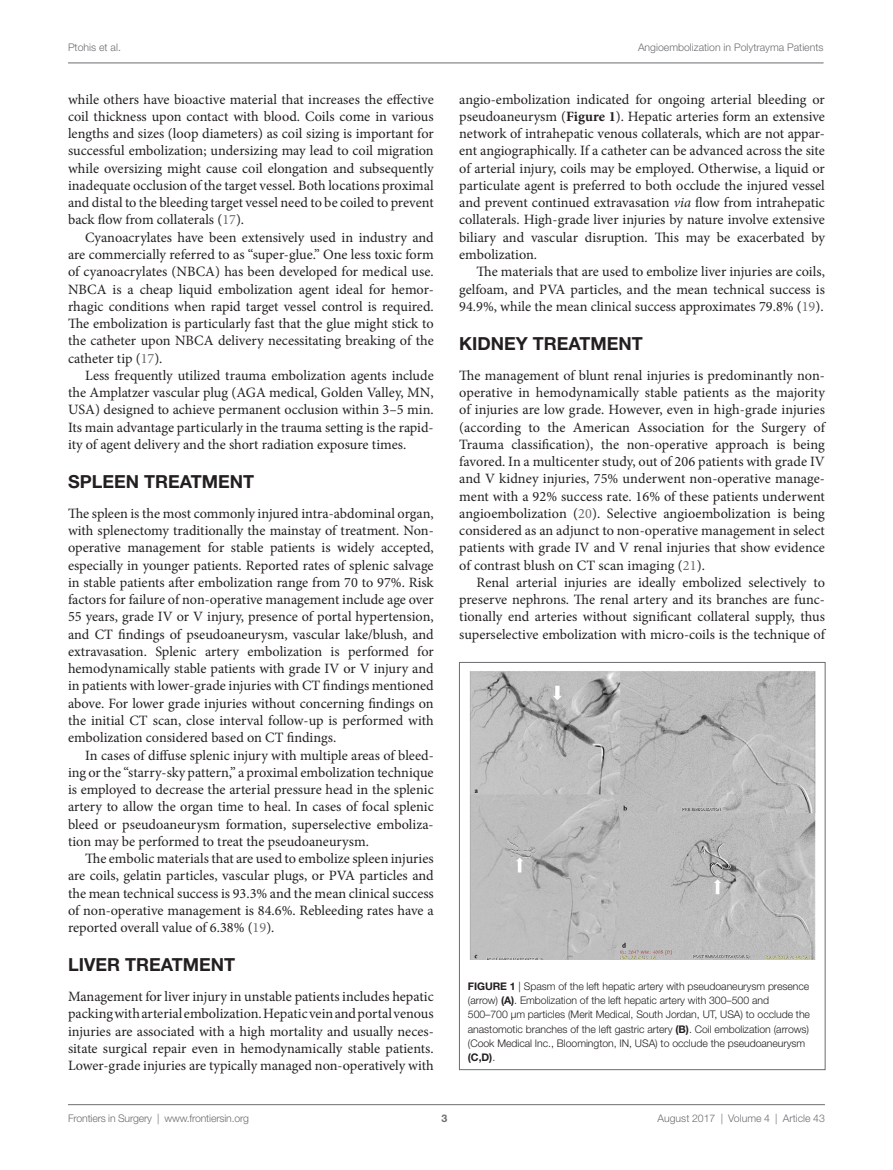
<style>
.page{position:relative;width:893px;height:1170px;background:#fff}
.page>*{position:absolute;margin:0;border:0;box-sizing:border-box;transform-origin:0 0}
.t1{font:700 18px "Helvetica Neue LT Std";color:#231f20}
.t2{font:14.25px/17.2px "Minion Pro";color:#231f20;text-align:justify}
.t3{font:300 10.5px/14.2px "Helvetica Neue LT Std";letter-spacing:-.005em;color:#231f20}
.t4{font:300 10.5px "Helvetica Neue LT Std";color:#6c6d70}
.t5{font:700 10.5px "Helvetica Neue LT Std";color:#231f20}
.t6{font:700 10.5px "Helvetica Neue LT Std";color:#6c6d70}
.s1{color:#6c6d70}
.s2{font-weight:700}
.s3{font-style:italic}
</style>
<div class="page">
<img style="left:469px;top:671px;width:346px;height:288px">
<div style="left:459px;top:662px;width:366px;height:407px;border:1px solid #6c6d70"></div>
<hr style="left:68px;top:1104px;width:757px;height:1px;background:#6c6d70">
<hr style="left:68px;top:63px;width:755px;height:1px;background:#6c6d70">
<p class="t4" style="left:68px;top:41px;width:54px">Ptohis et al.</p>
<p class="t4" style="left:638px;top:41px;width:187px">Angioembolization in Polytrayma Patients</p>
<p class="t2" style="left:68px;top:90px;width:367px">while others have bioactive material that increases the effective coil thickness upon contact with blood. Coils come in various lengths and sizes (loop diameters) as coil sizing is important for successful embolization; undersizing may lead to coil migration while oversizing might cause coil elongation and subsequently inadequate occlusion of the target vessel. Both locations proximal and distal to the bleeding target vessel need to be coiled to prevent back flow from collaterals (<span class="s1">17</span>).</p>
<p class="t2" style="left:68px;top:228px;width:367px;text-indent:17px">Cyanoacrylates have been extensively used in industry and are commercially referred to as “super-glue.” One less toxic form of cyanoacrylates (NBCA) has been developed for medical use.<br>NBCA is a cheap liquid embolization agent ideal for hemor&shy;rhagic conditions when rapid target vessel control is required.<br>The embolization is particularly fast that the glue might stick to the catheter upon NBCA delivery necessitating breaking of the catheter tip (<span class="s1">17</span>).</p>
<p class="t2" style="left:68px;top:367px;width:367px;text-indent:17px">Less frequently utilized trauma embolization agents include the Amplatzer vascular plug (AGA medical, Golden Valley, MN, USA) designed to achieve permanent occlusion within 3–5 min.<br>Its main advantage particularly in the trauma setting is the rapid&shy;ity of agent delivery and the short radiation exposure times.</p>
<p class="t1" style="left:68px;top:470px;width:47px">SPLEEN</p>
<p class="t1" style="left:144px;top:470px;width:111px">TREATMENT</p>
<p class="t2" style="left:68px;top:504px;width:367px">The spleen is the most commonly injured intra-abdominal organ, with splenectomy traditionally the mainstay of treatment. Non&shy;operative management for stable patients is widely accepted, especially in younger patients. Reported rates of splenic salvage in stable patients after embolization range from 70 to 97%. Risk factors for failure of non-operative management include age over 55 years, grade IV or V injury, presence of portal hypertension, and CT findings of pseudoaneurysm, vascular lake/blush, and extravasation. Splenic artery embolization is performed for hemodynamically stable patients with grade IV or V injury and in patients with lower-grade injuries with CT findings mentioned above. For lower grade injuries without concerning findings on the initial CT scan, close interval follow-up is performed with embolization considered based on CT findings.</p>
<p class="t2" style="left:68px;top:746px;width:367px;text-indent:17px">In cases of diffuse splenic injury with multiple areas of bleed&shy;ing or the “starry-sky pattern,” a proximal embolization technique is employed to decrease the arterial pressure head in the splenic artery to allow the organ time to heal. In cases of focal splenic bleed or pseudoaneurysm formation, superselective emboliza&shy;tion may be performed to treat the pseudoaneurysm.</p>
<p class="t2" style="left:68px;top:850px;width:367px;text-indent:17px">The embolic materials that are used to embolize spleen injuries are coils, gelatin particles, vascular plugs, or PVA particles and the mean technical success is 93.3% and the mean clinical success of non-operative management is 84.6%. Rebleeding rates have a reported overall value of 6.38% (<span class="s1">19</span>).</p>
<p class="t1" style="left:68px;top:953px;width:168px">LIVER TREATMENT</p>
<p class="t2" style="left:68px;top:987px;width:367px">Management for liver injury in unstable patients includes hepatic packing with arterial embolization. Hepatic vein and portal venous injuries are associated with a high mortality and usually neces&shy;sitate surgical repair even in hemodynamically stable patients.<br>Lower-grade injuries are typically managed non-operatively with</p>
<p class="t2" style="left:459px;top:90px;width:367px">angio-embolization indicated for ongoing arterial bleeding or pseudoaneurysm (<span class="s2">Figure 1</span>). Hepatic arteries form an extensive network of intrahepatic venous collaterals, which are not appar&shy;ent angiographically. If a catheter can be advanced across the site of arterial injury, coils may be employed. Otherwise, a liquid or particulate agent is preferred to both occlude the injured vessel and prevent continued extravasation <span class="s3">via</span> flow from intrahepatic collaterals. High-grade liver injuries by nature involve extensive biliary and vascular disruption. This may be exacerbated by embolization.</p>
<p class="t2" style="left:459px;top:263px;width:367px;text-indent:17px">The materials that are used to embolize liver injuries are coils, gelfoam, and PVA particles, and the mean technical success is 94.9%, while the mean clinical success approximates 79.8% (<span class="s1">19</span>).</p>
<p class="t1" style="left:459px;top:332px;width:185px">KIDNEY TREATMENT</p>
<p class="t2" style="left:459px;top:366px;width:367px">The management of blunt renal injuries is predominantly non&shy;operative in hemodynamically stable patients as the majority of injuries are low grade. However, even in high-grade injuries (according to the American Association for the Surgery of Trauma classification), the non-operative approach is being favored. In a multicenter study, out of 206 patients with grade IV and V kidney injuries, 75% underwent non-operative manage&shy;ment with a 92% success rate. 16% of these patients underwent angioembolization (<span class="s1">20</span>). Selective angioembolization is being considered as an adjunct to non-operative management in select patients with grade IV and V renal injuries that show evidence of contrast blush on CT scan imaging (<span class="s1">21</span>).</p>
<p class="t2" style="left:459px;top:573px;width:367px;text-indent:17px">Renal arterial injuries are ideally embolized selectively to preserve nephrons. The renal artery and its branches are func&shy;tionally end arteries without significant collateral supply, thus superselective embolization with micro-coils is the technique of</p>
<p class="t3" style="left:468px;top:978px;width:344px;text-indent:32px"><span class="s2">E 1</span> | Spasm of the left hepatic artery with pseudoaneurysm presence (arrow) <span class="s2">(A)</span>. Embolization of the left hepatic artery with 300–500 and 500–700 µm particles (Merit Medical, South Jordan, UT, USA) to occlude the anastomotic branches of the left gastric artery <span class="s2">(B)</span>. Coil embolization (arrows) (Cook Medical Inc., Bloomington, IN, USA) to occlude the pseudoaneurysm <span class="s2">(C,D)</span>.</p>
<p class="t5" style="left:468px;top:979px;width:18px">FIGUR</p>
<p class="t4" style="left:68px;top:1111px;width:183px">Frontiers in Surgery | www.frontiersin.org</p>
<p class="t4" style="left:658px;top:1111px;width:169px">August 2017 | Volume 4 | Article 43</p>
<p class="t6" style="left:441px;top:1111px;width:7px">3</p>
</div>
